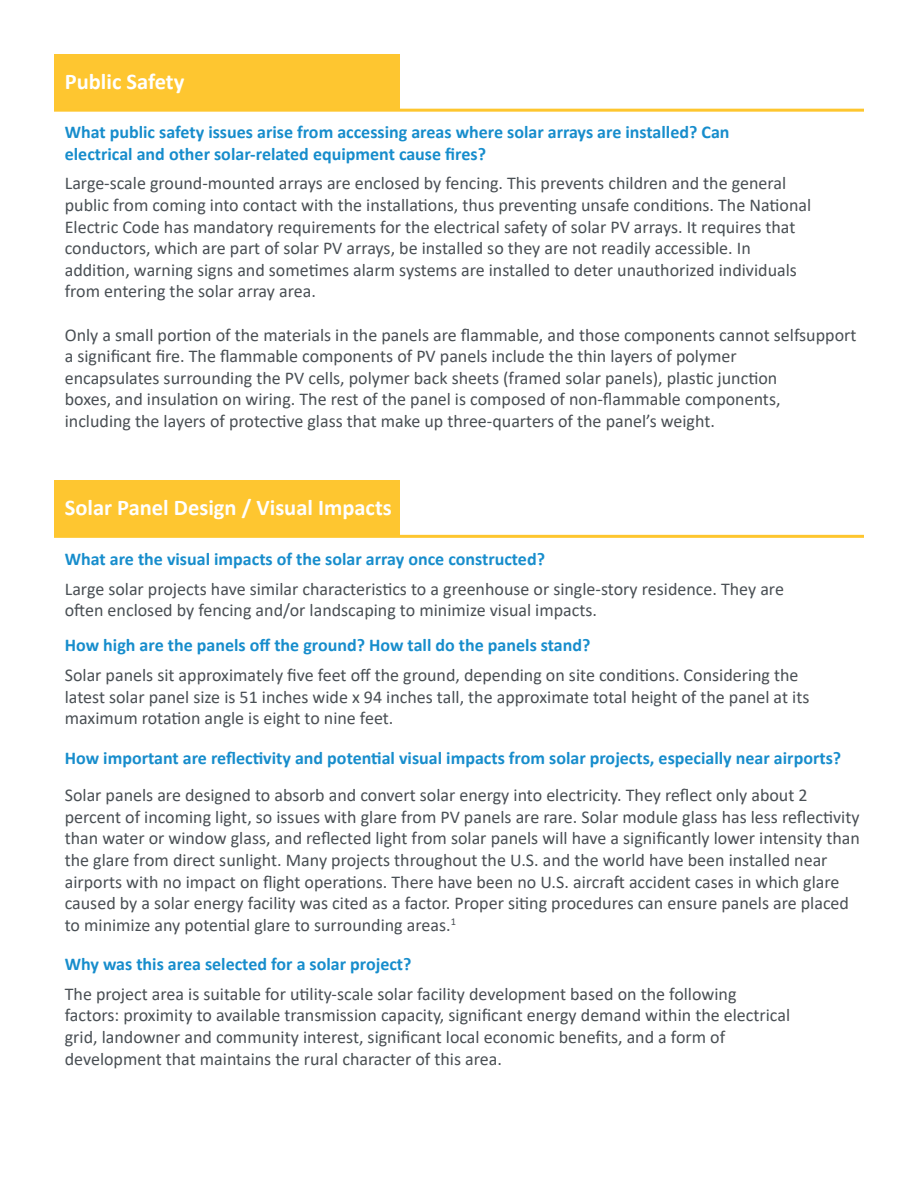
<style>
.page{position:relative;width:918px;height:1188px;background:#fff}
.page>*{position:absolute;margin:0;border:0;box-sizing:border-box;transform-origin:0 0}
.t1{font:700 22.5px "Calibri";color:#fff}
.t2{font:18px/21.6px "Calibri";color:#494f54}
.t3{font:700 18px "Calibri";color:#178dcc}
</style>
<div class="page">
<div style="left:54px;top:54px;width:346px;height:56px;background:#fec630"></div>
<div style="left:54px;top:480px;width:346px;height:56px;background:#fec630"></div>
<hr style="left:54px;top:109px;width:810px;height:3px;background:#fec62e">
<hr style="left:54px;top:535px;width:810px;height:3px;background:#fec62e">
<p class="t1" style="left:65px;top:65px;width:121px">Public Safety</p>
<p class="t3" style="left:65px;top:120px;width:666px">What public safety issues arise from accessing areas where solar arrays are installed? Can</p>
<p class="t3" style="left:65px;top:141px;width:423px">electrical and other solar-related equipment cause fires?</p>
<p class="t2" style="left:65px;top:172px;width:723px">Large-scale ground-mounted arrays are enclosed by fencing. This prevents children and the general</p>
<p class="t2" style="left:65px;top:194px;width:748px">public from coming into contact with the installations, thus preventing unsafe conditions. The National</p>
<p class="t2" style="left:65px;top:215px;width:732px">Electric Code has mandatory requirements for the electrical safety of solar PV arrays. It requires that</p>
<p class="t2" style="left:65px;top:237px;width:688px">conductors, which are part of solar PV arrays, be installed so they are not readily accessible. In</p>
<p class="t2" style="left:65px;top:259px;width:734px">addition, warning signs and sometimes alarm systems are installed to deter unauthorized individuals</p>
<p class="t2" style="left:65px;top:280px;width:253px">from entering the solar array area.</p>
<p class="t2" style="left:65px;top:323px;width:793px">Only a small portion of the materials in the panels are flammable, and those components cannot selfsupport</p>
<p class="t2" style="left:65px;top:345px;width:674px">a significant fire. The flammable components of PV panels include the thin layers of polymer</p>
<p class="t2" style="left:65px;top:367px;width:714px">encapsulates surrounding the PV cells, polymer back sheets (framed solar panels), plastic junction</p>
<p class="t2" style="left:65px;top:388px;width:717px">boxes, and insulation on wiring. The rest of the panel is composed of non-flammable components,</p>
<p class="t2" style="left:65px;top:410px;width:652px">including the layers of protective glass that make up three-quarters of the panel’s weight.</p>
<p class="t1" style="left:65px;top:491px;width:329px">Solar Panel Design / Visual Impacts</p>
<p class="t3" style="left:65px;top:546px;width:482px">What are the visual impacts of the solar array once constructed?</p>
<p class="t2" style="left:65px;top:577px;width:721px">Large solar projects have similar characteristics to a greenhouse or single-story residence. They are</p>
<p class="t2" style="left:65px;top:599px;width:534px">often enclosed by fencing and/or landscaping to minimize visual impacts.</p>
<p class="t3" style="left:65px;top:632px;width:527px">How high are the panels off the ground? How tall do the panels stand?</p>
<p class="t2" style="left:65px;top:664px;width:735px">Solar panels sit approximately five feet off the ground, depending on site conditions. Considering the</p>
<p class="t2" style="left:65px;top:685px;width:746px">latest solar panel size is 51 inches wide x 94 inches tall, the approximate total height of the panel at its</p>
<p class="t2" style="left:65px;top:707px;width:330px">maximum rotation angle is eight to nine feet.</p>
<p class="t3" style="left:65px;top:746px;width:778px">How important are reflectivity and potential visual impacts from solar projects, especially near airports?</p>
<p class="t2" style="left:65px;top:784px;width:797px">Solar panels are designed to absorb and convert solar energy into electricity. They reflect only about 2 percent of incoming light, so issues with glare from PV panels are rare. Solar module glass has less reflectivity than water or window glass, and reflected light from solar panels will have a significantly lower intensity than the glare from direct sunlight. Many projects throughout the U.S. and the world have been installed near airports with no impact on flight operations. There have been no U.S. aircraft accident cases in which glare caused by a solar energy facility was cited as a factor. Proper siting procedures can ensure panels are placed to minimize any potential glare to surrounding areas.<sup>1</sup></p>
<p class="t3" style="left:65px;top:951px;width:348px">Why was this area selected for a solar project?</p>
<p class="t2" style="left:65px;top:983px;width:673px">The project area is suitable for utility-scale solar facility development based on the following</p>
<p class="t2" style="left:65px;top:1004px;width:727px">factors: proximity to available transmission capacity, significant energy demand within the electrical</p>
<p class="t2" style="left:65px;top:1026px;width:662px">grid, landowner and community interest, significant local economic benefits, and a form of</p>
<p class="t2" style="left:65px;top:1047px;width:439px">development that maintains the rural character of this area.</p>
</div>
